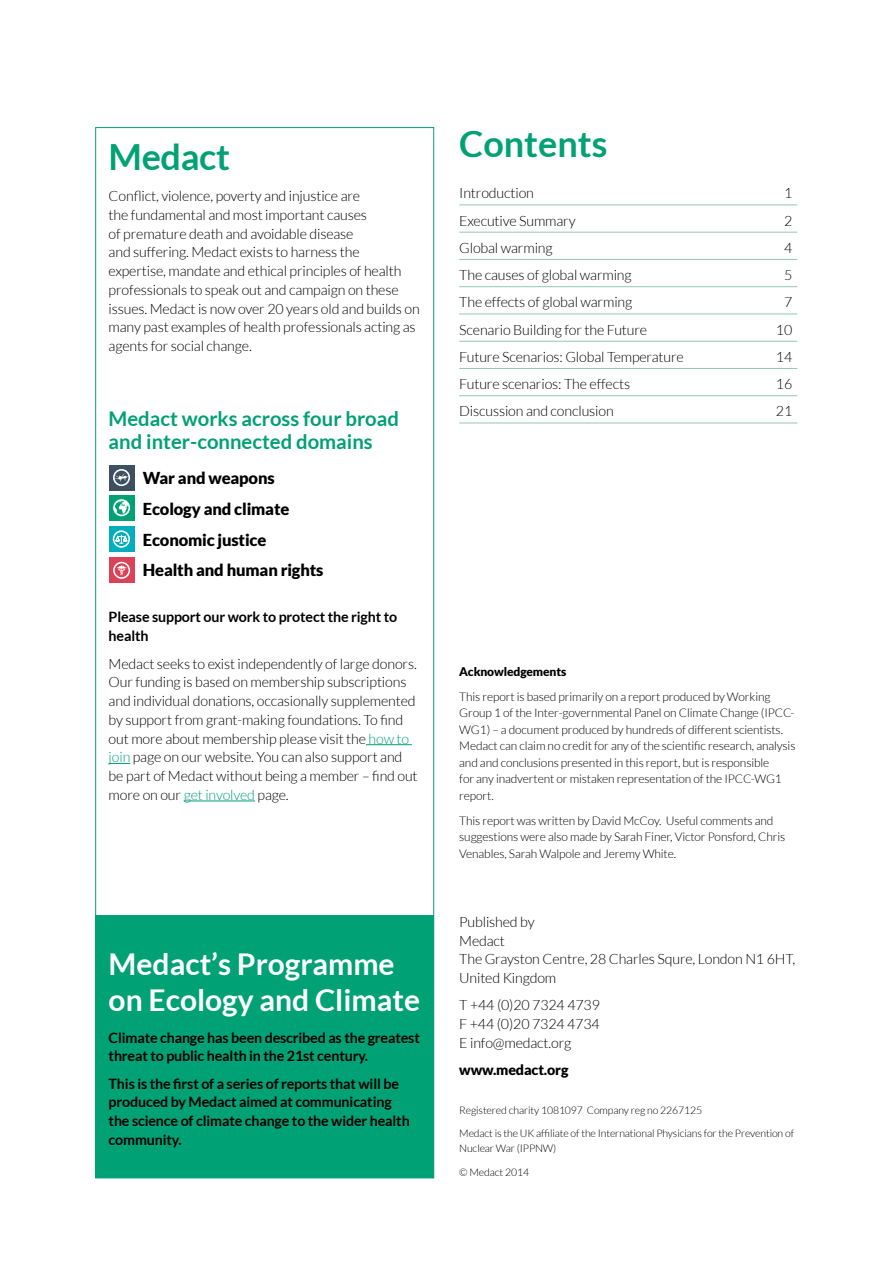
<style>
.page{position:relative;width:893px;height:1263px;background:#fff}
.page>*{position:absolute;margin:0;border:0;box-sizing:border-box;transform-origin:0 0}
.t1{font:700 36px "Lato";color:#00a175}
.t2{font:700 30px/36px "Lato";color:#fff}
.t3{font:700 20.25px/22.5px "Lato";color:#00a175}
.t4{font:900 16.5px/30.8px "Lato";letter-spacing:-.01em;color:#000}
.t5{font:300 14.25px/18.8px "Lato";letter-spacing:-.01em;color:#000}
.t6{font:700 14.25px/18.8px "Lato";letter-spacing:-.01em;color:#000}
.t7{font:900 14.25px "Lato";letter-spacing:-.01em;color:#000}
.t8{font:300 12px/16.5px "Lato";letter-spacing:-.01em;color:#000}
.t9{font:900 12px "Lato";letter-spacing:-.01em;color:#000}
.t10{font:300 10.5px/15px "Lato";letter-spacing:-.01em;color:#000}
.s1{color:#00a175}
</style>
<div class="page">
<div style="left:96px;top:915px;width:338px;height:263px;background:#00a175"></div>
<hr style="left:366px;top:744px;width:46px;height:1px;background:#00a175">
<svg style="left:109px;top:763px;width:21px;height:1px"></svg>
<hr style="left:184px;top:801px;width:71px;height:1px;background:#00a175">
<div style="left:109px;top:557px;width:25px;height:26px;background:#db4157"></div>
<div style="left:113px;top:562px;width:17px;height:17px;border:2px solid #fff;border-radius:50%"></div>
<svg style="left:117px;top:565px;width:10px;height:10px"></svg>
<div style="left:109px;top:465px;width:25px;height:26px;background:#3c5062"></div>
<div style="left:113px;top:469px;width:17px;height:17px;border:2px solid #fff;border-radius:50%"></div>
<svg style="left:114px;top:474px;width:15px;height:7px"></svg>
<div style="left:109px;top:526px;width:25px;height:26px;background:#00aebd"></div>
<div style="left:113px;top:530px;width:17px;height:18px;border:2px solid #fff;border-radius:50%"></div>
<svg style="left:116px;top:535px;width:11px;height:9px"></svg>
<div style="left:109px;top:495px;width:25px;height:26px;background:#00a175"></div>
<svg style="left:113px;top:499px;width:17px;height:17px"></svg>
<hr style="left:459px;top:205px;width:338px;height:1px;background:#94c7b0">
<hr style="left:459px;top:232px;width:338px;height:1px;background:#94c7b0">
<hr style="left:459px;top:259px;width:338px;height:1px;background:#94c7b0">
<hr style="left:459px;top:286px;width:338px;height:1px;background:#94c7b0">
<hr style="left:459px;top:314px;width:338px;height:1px;background:#94c7b0">
<hr style="left:459px;top:341px;width:338px;height:1px;background:#94c7b0">
<hr style="left:459px;top:368px;width:338px;height:1px;background:#94c7b0">
<hr style="left:459px;top:395px;width:338px;height:1px;background:#94c7b0">
<hr style="left:459px;top:423px;width:338px;height:1px;background:#94c7b0">
<h1 class="t1" style="left:109px;top:136px;width:123px">Medact</h1>
<p class="t5" style="left:109px;top:187px;width:313px">Conflict, violence, poverty and injustice are<br>the fundamental and most important causes<br>of premature death and avoidable disease<br>and suffering. Medact exists to harness the expertise, mandate and ethical principles of health professionals to speak out and campaign on these issues. Medact is now over 20 years old and builds on many past examples of health professionals acting as agents for social change.</p>
<h3 class="t3" style="left:109px;top:407px;width:292px">Medact works across four broad and inter-connected domains</h3>
<p class="t4" style="left:143px;top:462px;width:182px">War and weapons<br>Ecology and climate<br>Economic justice<br>Health and human rights</p>
<p class="t6" style="left:109px;top:608px;width:290px">Please support our work to protect the right to health</p>
<p class="t5" style="left:109px;top:654px;width:311px">Medact seeks to exist independently of large donors.<br>Our funding is based on membership subscriptions and individual donations, occasionally supplemented by support from grant-making foundations. To find out more about membership please visit the <span class="s1">how to join</span> page on our website. You can also support and be part of Medact without being a member – find out more on our <span class="s1">get involved</span> page.</p>
<h2 class="t2" style="left:109px;top:945px;width:313px">Medact’s Programme on Ecology and Climate</h2>
<p class="t6" style="left:109px;top:1028px;width:313px">Climate change has been described as the greatest threat to public health in the 21st century.</p>
<p class="t6" style="left:109px;top:1074px;width:303px">This is the first of a series of reports that will be produced by Medact aimed at communicating the science of climate change to the wider health community.</p>
<h1 class="t1" style="left:459px;top:123px;width:150px">Contents</h1>
<p class="t5" style="left:459px;top:184px;width:76px">Introduction</p>
<p class="t5" style="left:784px;top:184px;width:10px">1</p>
<p class="t5" style="left:459px;top:211px;width:118px">Executive Summary</p>
<p class="t5" style="left:784px;top:211px;width:10px">2</p>
<p class="t5" style="left:459px;top:238px;width:95px">Global warming</p>
<p class="t5" style="left:784px;top:238px;width:10px">4</p>
<p class="t5" style="left:459px;top:266px;width:174px">The causes of global warming</p>
<p class="t5" style="left:784px;top:266px;width:10px">5</p>
<p class="t5" style="left:459px;top:293px;width:175px">The effects of global warming</p>
<p class="t5" style="left:784px;top:293px;width:10px">7</p>
<p class="t5" style="left:459px;top:320px;width:189px">Scenario Building for the Future</p>
<p class="t5" style="left:776px;top:320px;width:18px">10</p>
<p class="t5" style="left:459px;top:347px;width:226px">Future Scenarios: Global Temperature</p>
<p class="t5" style="left:776px;top:347px;width:18px">14</p>
<p class="t5" style="left:459px;top:375px;width:172px">Future scenarios: The effects</p>
<p class="t5" style="left:776px;top:375px;width:18px">16</p>
<p class="t5" style="left:459px;top:402px;width:156px">Discussion and conclusion</p>
<p class="t5" style="left:776px;top:402px;width:18px">21</p>
<p class="t9" style="left:459px;top:664px;width:109px">Acknowledgements</p>
<p class="t8" style="left:459px;top:688px;width:338px">This report is based primarily on a report produced by Working Group 1 of the Inter-governmental Panel on Climate Change (IPCC-WG1) – a document produced by hundreds of different scientists.<br>Medact can claim no credit for any of the scientific research, analysis and and conclusions presented in this report, but is responsible<br>for any inadvertent or mistaken representation of the IPCC-WG1 report.</p>
<p class="t8" style="left:459px;top:812px;width:327px">This report was written by David McCoy. Useful comments and suggestions were also made by Sarah Finer, Victor Ponsford, Chris<br>Venables, Sarah Walpole and Jeremy White.</p>
<p class="t5" style="left:459px;top:912px;width:337px">Published by<br>Medact<br>The Grayston Centre, 28 Charles Squre, London N1 6HT,<br>United Kingdom</p>
<p class="t5" style="left:459px;top:996px;width:142px;text-align:justify">T +44 (0)20 7324 4739<br>F +44 (0)20 7324 4734<br>E info@medact.org</p>
<p class="t7" style="left:459px;top:1061px;width:111px">www.medact.org</p>
<p class="t10" style="left:459px;top:1102px;width:245px">Registered charity 1081097 Company reg no 2267125</p>
<p class="t10" style="left:459px;top:1126px;width:336px">Medact is the UK affiliate of the International Physicians for the Prevention of<br>Nuclear War (IPPNW)</p>
<p class="t10" style="left:459px;top:1164px;width:71px">© Medact 2014</p>
</div>
